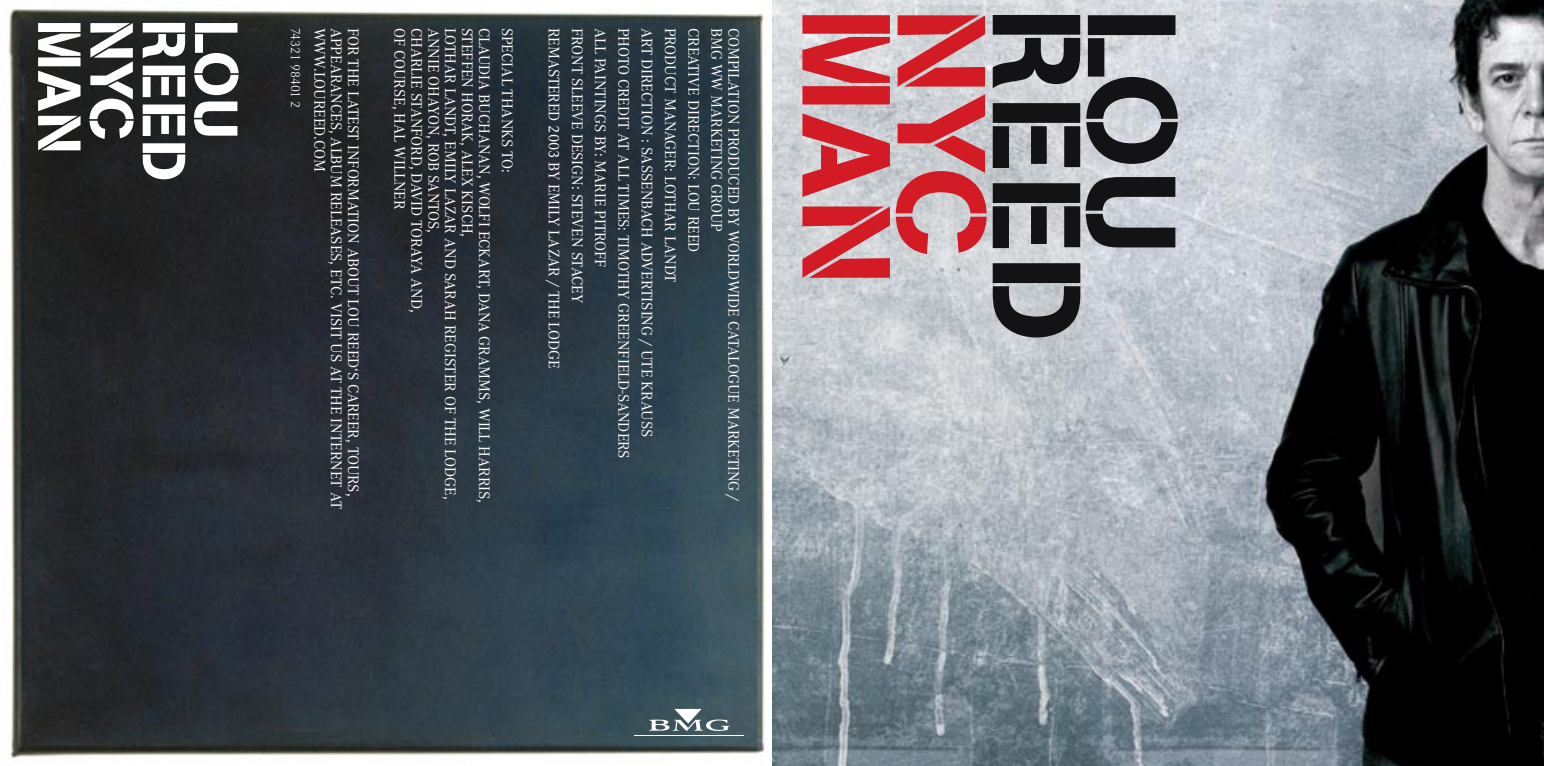
<style>
.page{position:relative;width:1544px;height:766px;background:#fff}
.page>*{position:absolute;margin:0;border:0;box-sizing:border-box;transform-origin:0 0}
.t1{font:123.98px "AG Book Stencil";letter-spacing:.04em;color:#131316}
.t2{font:123.98px "AG Book Stencil";letter-spacing:.015em;color:#d31b26}
.Corporate_6pt{font:60.07px "AG Book Stencil";letter-spacing:.02em;color:#fff}
.Corporate_6pt_-_dicker{font:15.75px "Corporate A";color:#fff}
.Corporate_6pt-2{font:300 13.5px "Corporate A";color:#fff}
</style>
<div class="page">
<img style="left:0;top:0;width:1543px;height:765px">
<svg style="left:649px;top:708px;width:80px;height:22px"></svg>
<hr style="left:634px;top:734px;width:109px;height:1px;background:#fff">
<p class="Corporate_6pt" style="left:95px;top:20px;width:135px;rotate:90deg">MAN</p>
<p class="Corporate_6pt" style="left:147px;top:20px;width:121px;rotate:90deg">NYC</p>
<p class="Corporate_6pt" style="left:200px;top:20px;width:163px;rotate:90deg">REED</p>
<p class="Corporate_6pt" style="left:252px;top:20px;width:120px;rotate:90deg">LOU</p>
<p class="Corporate_6pt-2" style="left:303px;top:28px;width:82px;rotate:90deg">74321 98401 2</p>
<p class="Corporate_6pt_-_dicker" style="left:328px;top:28px;width:146px;rotate:90deg">WWW.LOUREED.COM</p>
<p class="Corporate_6pt_-_dicker" style="left:345px;top:28px;width:483px;rotate:90deg">APPEARANCES, ALBUM RELEASES, ETC. VISIT US AT THE INTERNET AT</p>
<p class="Corporate_6pt_-_dicker" style="left:362px;top:28px;width:470px;rotate:90deg">FOR THE LATEST INFORMATION ABOUT LOU REED‘S CAREER, TOURS,</p>
<p class="Corporate_6pt_-_dicker" style="left:408px;top:28px;width:183px;rotate:90deg">OF COURSE, HAL WILLNER</p>
<p class="Corporate_6pt_-_dicker" style="left:425px;top:28px;width:286px;rotate:90deg">CHARLIE STANFORD, DAVID TORAYA AND,</p>
<p class="Corporate_6pt_-_dicker" style="left:442px;top:28px;width:207px;rotate:90deg">ANNIE OHAYON, ROB SANTOS,</p>
<p class="Corporate_6pt_-_dicker" style="left:459px;top:28px;width:473px;rotate:90deg">LOTHAR LANDT, EMILY LAZAR AND SARAH REGISTER OF THE LODGE,</p>
<p class="Corporate_6pt_-_dicker" style="left:476px;top:28px;width:211px;rotate:90deg">STEFFEN HORAK, ALEX KISCH,</p>
<p class="Corporate_6pt_-_dicker" style="left:493px;top:28px;width:476px;rotate:90deg">CLAUDIA BUCHANAN, WOLFI ECKART, DANA GRAMMS, WILL HARRIS,</p>
<p class="Corporate_6pt_-_dicker" style="left:516px;top:28px;width:147px;rotate:90deg">SPECIAL THANKS TO:</p>
<p class="Corporate_6pt_-_dicker" style="left:562px;top:28px;width:342px;rotate:90deg">REMASTERED 2003 BY EMILY LAZAR / THE LODGE</p>
<p class="Corporate_6pt_-_dicker" style="left:586px;top:28px;width:277px;rotate:90deg">FRONT SLEEVE DESIGN: STEVEN STACEY</p>
<p class="Corporate_6pt_-_dicker" style="left:609px;top:28px;width:241px;rotate:90deg">ALL PAINTINGS BY: MARIE PITROFF</p>
<p class="Corporate_6pt_-_dicker" style="left:632px;top:28px;width:432px;rotate:90deg">PHOTO CREDIT AT ALL TIMES: TIMOTHY GREENFIELD-SANDERS</p>
<p class="Corporate_6pt_-_dicker" style="left:655px;top:28px;width:411px;rotate:90deg">ART DIRECTION : SASSENBACH ADVERTISING / UTE KRAUSS</p>
<p class="Corporate_6pt_-_dicker" style="left:679px;top:28px;width:256px;rotate:90deg">PRODUCT MANAGER: LOTHAR LANDT</p>
<p class="Corporate_6pt_-_dicker" style="left:702px;top:28px;width:226px;rotate:90deg">CREATIVE DIRECTION: LOU REED</p>
<p class="Corporate_6pt_-_dicker" style="left:725px;top:28px;width:206px;rotate:90deg">BMG WW MARKETING GROUP</p>
<p class="Corporate_6pt_-_dicker" style="left:742px;top:28px;width:476px;rotate:90deg">COMPILATION PRODUCED BY WORLDWIDE CATALOGUE MARKETING /</p>
<p class="t2" style="left:920px;top:8px;width:278px;rotate:90deg">MAN</p>
<p class="t2" style="left:1015px;top:8px;width:248px;rotate:90deg">NYC</p>
<p class="t1" style="left:1110px;top:8px;width:335px;rotate:90deg">REED</p>
<p class="t1" style="left:1205px;top:8px;width:247px;rotate:90deg">LOU</p>
</div>
